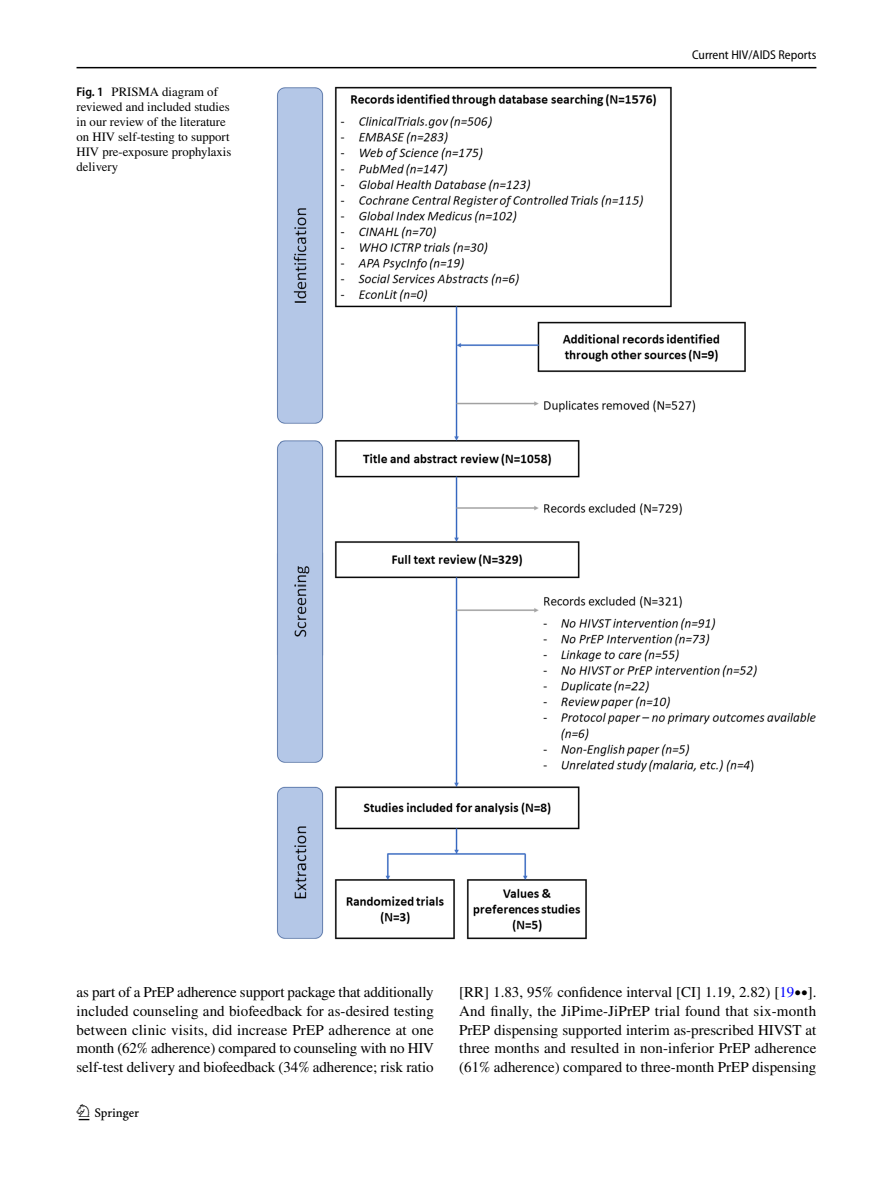
<style>
.page{position:relative;width:893px;height:1187px;background:#fff}
.page>*{position:absolute;margin:0;border:0;box-sizing:border-box;transform-origin:0 0}
.t1{font:22.5px "Springnew Regular 2";color:#000}
.t2{font:15px/18.8px "STIX";color:#000;text-align:justify}
.t3{font:12.75px/15px "STIX";color:#000}
.t4{font:semi-condensed 12.75px "Myriad Pro";color:#000}
.s1{font-family:"Myriad Pro";font-weight:600;font-stretch:semi-condensed}
.s2{color:#00f}
.s3{font-size:12.75px}
</style>
<div class="page">
<hr style="left:77px;top:67px;width:739px;height:1px;background:#000">
<img style="left:276px;top:87px;width:540px;height:852px">
<p class="t3" style="left:77px;top:85px;width:156px"><span class="s1">Fig. 1</span> PRISMA diagram of reviewed and included studies in our review of the literature on HIV self-testing to support<br>HIV pre-exposure prophylaxis delivery</p>
<p class="t4" style="left:692px;top:48px;width:126px">Current HIV/AIDS Reports</p>
<p class="t2" style="left:77px;top:983px;width:359px">as part of a PrEP adherence support package that additionally included counseling and biofeedback for as-desired testing between clinic visits, did increase PrEP adherence at one month (62% adherence) compared to counseling with no HIV self-test delivery and biofeedback (34% adherence; risk ratio</p>
<p class="t2" style="left:459px;top:983px;width:359px">[RR] 1.83, 95% confidence interval [CI] 1.19, 2.82) [<span class="s2">19</span><span class="s3">••</span>].<br>And finally, the JiPime-JiPrEP trial found that six-month PrEP dispensing supported interim as-prescribed HIVST at three months and resulted in non-inferior PrEP adherence (61% adherence) compared to three-month PrEP dispensing</p>
<h1 class="t1" style="left:79px;top:1104px;width:62px">1 3</h1>
</div>
